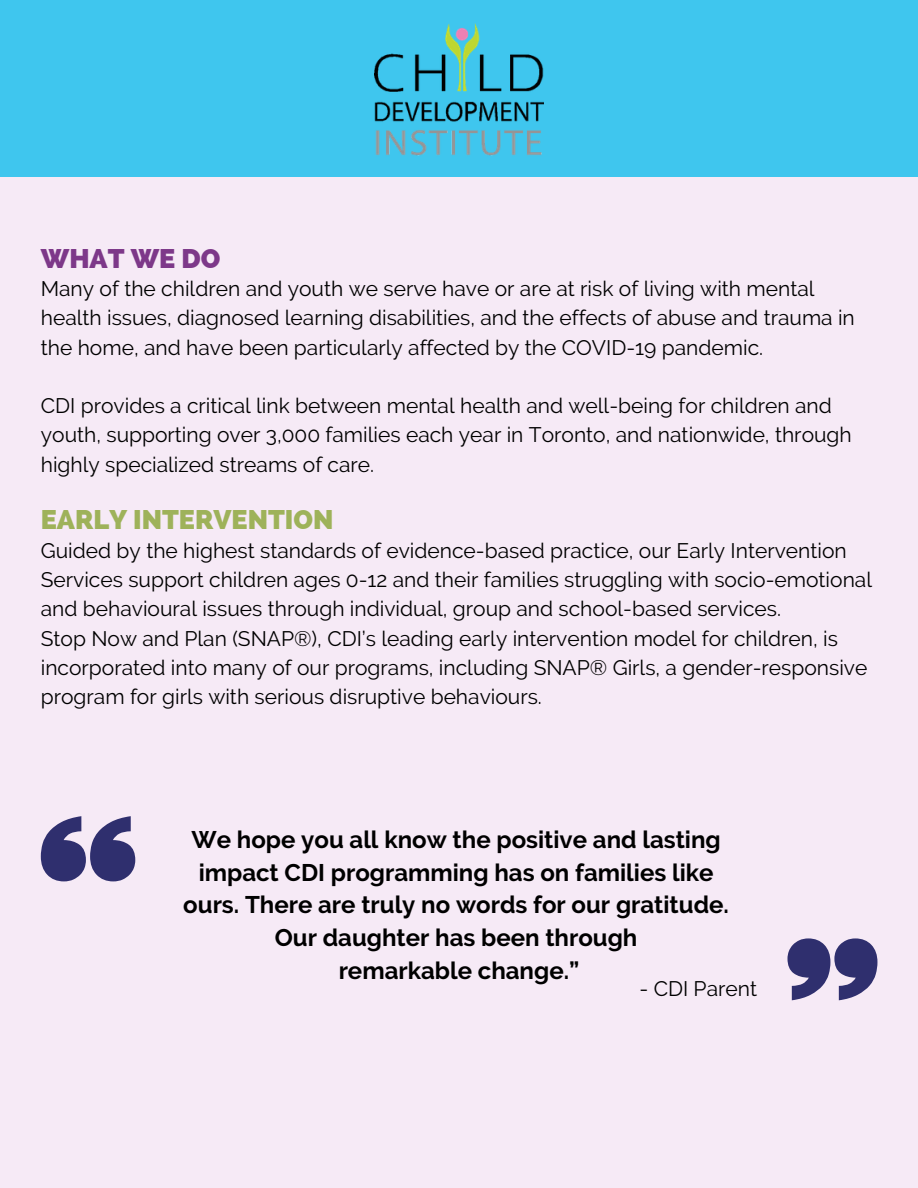
<style>
.page{position:relative;width:918px;height:1188px;background:#f6eaf6}
.page>*{position:absolute;margin:0;border:0;box-sizing:border-box;transform-origin:0 0}
.t1{font:800 27px "Raleway";color:#9eb25a}
.t2{font:800 27px "Raleway";color:#7d3889}
.t3{font:700 24px "Raleway";color:#000}
.t4{font:21px/29.2px "Raleway";color:#000}
</style>
<div class="page">
<div style="left:0;top:0;width:918px;height:177px;background:#3fc6ee"></div>
<img style="left:374px;top:24px;width:169px;height:132px">
<svg style="left:41px;top:816px;width:94px;height:65px"></svg>
<svg style="left:787px;top:938px;width:90px;height:62px"></svg>
<p class="t2" style="left:41px;top:242px;width:181px">WHAT WE DO</p>
<p class="t4" style="left:41px;top:274px;width:816px">Many of the children and youth we serve have or are at risk of living with mental health issues, diagnosed learning disabilities, and the effects of abuse and trauma in the home, and have been particularly affected by the COVID-19 pandemic.</p>
<p class="t4" style="left:41px;top:391px;width:813px">CDI provides a critical link between mental health and well-being for children and youth, supporting over 3,000 families each year in Toronto, and nationwide, through highly specialized streams of care.</p>
<p class="t1" style="left:41px;top:504px;width:294px">EARLY INTERVENTION</p>
<p class="t4" style="left:41px;top:536px;width:833px">Guided by the highest standards of evidence-based practice, our Early Intervention<br>Services support children ages 0-12 and their families struggling with socio-emotional and behavioural issues through individual, group and school-based services.</p>
<p class="t4" style="left:41px;top:624px;width:828px">Stop Now and Plan (SNAP®), CDI’s leading early intervention model for children, is incorporated into many of our programs, including SNAP® Girls, a gender-responsive program for girls with serious disruptive behaviours.</p>
<p class="t3" style="left:191px;top:825px;width:531px">We hope you all know the positive and lasting</p>
<p class="t3" style="left:199px;top:858px;width:516px">impact CDI programming has on families like</p>
<p class="t3" style="left:183px;top:891px;width:547px">ours. There are truly no words for our gratitude.</p>
<p class="t3" style="left:275px;top:923px;width:364px">Our daughter has been through</p>
<p class="t3" style="left:339px;top:956px;width:242px">remarkable change.”</p>
<p class="t4" style="left:639px;top:974px;width:119px">- CDI Parent</p>
</div>
